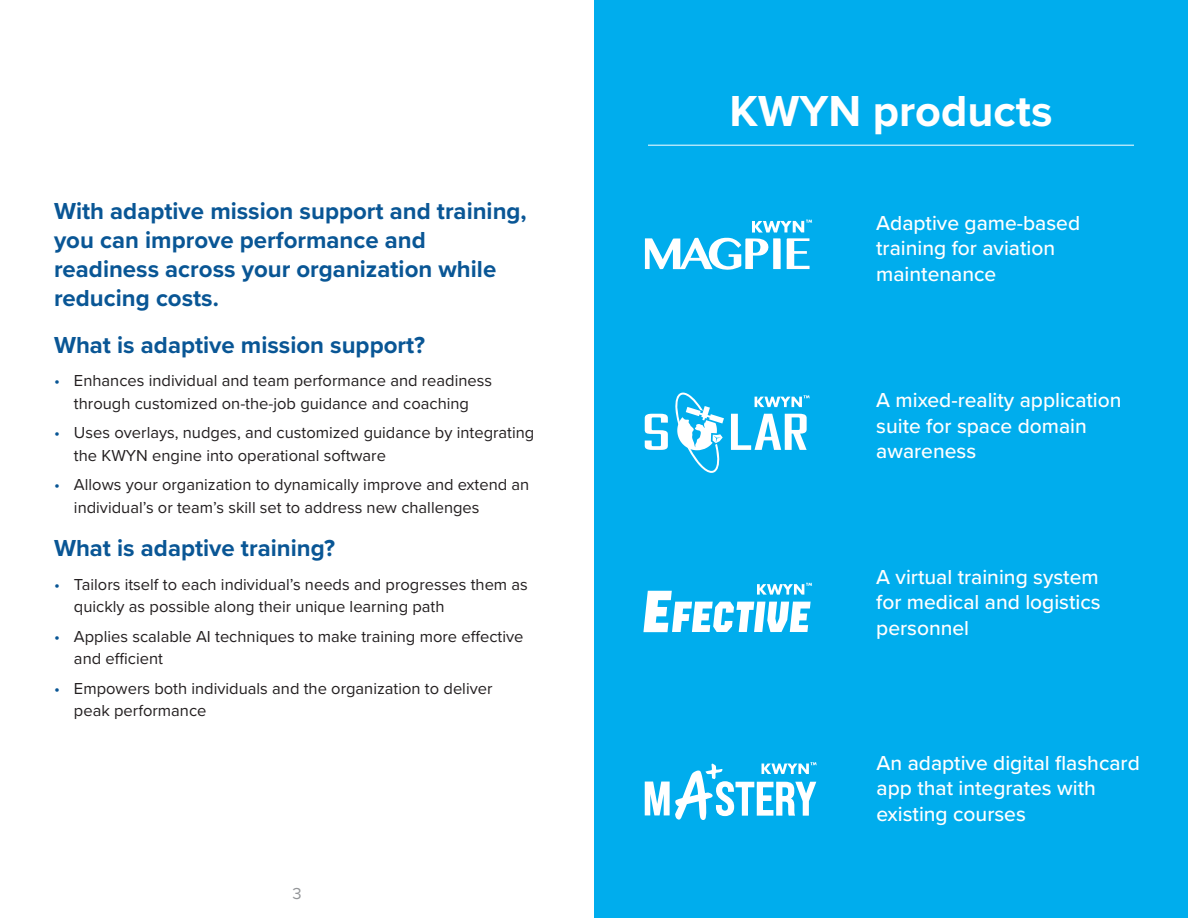
<style>
.page{position:relative;width:1188px;height:918px;background:#fff}
.page>*{position:absolute;margin:0;border:0;box-sizing:border-box;transform-origin:0 0}
.Body_Heading-Blue{font:700 45px "Proxima Nova";color:#fff}
.Body_Heading-Blue-2{font:700 24px/28.8px "Proxima Nova";color:#095695}
.t1{font:500 21px/25.5px "Proxima Nova";color:#fff}
.t2{font:16.5px/22.5px "Proxima Nova";color:#231f20}
.t3{font:16.5px "Proxima Nova";color:#939598}
.s1{color:#095695}
</style>
<div class="page">
<div style="left:594px;top:0;width:594px;height:918px;background:#00aded"></div>
<hr style="left:648px;top:145px;width:486px;height:1px;background:#fff">
<svg style="left:755px;top:395px;width:55px;height:12px"></svg>
<svg style="left:731px;top:414px;width:76px;height:36px"></svg>
<svg style="left:645px;top:414px;width:23px;height:36px"></svg>
<svg style="left:675px;top:393px;width:49px;height:80px"></svg>
<svg style="left:645px;top:762px;width:172px;height:58px"></svg>
<svg style="left:643px;top:583px;width:169px;height:49px"></svg>
<svg style="left:645px;top:220px;width:167px;height:50px"></svg>
<p class="Body_Heading-Blue-2" style="left:54px;top:196px;width:474px">With adaptive mission support and training, you can improve performance and readiness across your organization while reducing costs.</p>
<p class="Body_Heading-Blue-2" style="left:54px;top:330px;width:373px">What is adaptive mission support?</p>
<p class="t2" style="left:54px;top:369px;width:440px;text-align:center"><span class="s1">•</span> Enhances individual and team performance and readiness through customized on-the-job guidance and coaching</p>
<p class="t2" style="left:74px;top:421px;width:462px;text-indent:-20px"><span class="s1">•</span> Uses overlays, nudges, and customized guidance by integrating the KWYN engine into operational software</p>
<p class="t2" style="left:74px;top:473px;width:457px;text-indent:-20px"><span class="s1">•</span> Allows your organization to dynamically improve and extend an individual’s or team’s skill set to address new challenges</p>
<p class="Body_Heading-Blue-2" style="left:54px;top:533px;width:283px">What is adaptive training?</p>
<p class="t2" style="left:74px;top:572px;width:455px;text-indent:-20px"><span class="s1">•</span> Tailors itself to each individual’s needs and progresses them as quickly as possible along their unique learning path</p>
<p class="t2" style="left:74px;top:624px;width:451px;text-indent:-20px"><span class="s1">•</span> Applies scalable AI techniques to make training more effective and efficient</p>
<p class="t2" style="left:74px;top:676px;width:420px;text-indent:-20px"><span class="s1">•</span> Empowers both individuals and the organization to deliver peak performance</p>
<p class="t3" style="left:292px;top:881px;width:11px">3</p>
<p class="Body_Heading-Blue" style="left:729px;top:77px;width:325px">KWYN products</p>
<p class="t1" style="left:876px;top:209px;width:205px">Adaptive game-based training for aviation maintenance</p>
<p class="t1" style="left:876px;top:387px;width:247px">A mixed-reality application suite for space domain awareness</p>
<p class="t1" style="left:876px;top:563px;width:226px;text-align:justify">A virtual training system for medical and logistics personnel</p>
<p class="t1" style="left:877px;top:749px;width:265px">An adaptive digital flashcard app that integrates with existing courses</p>
</div>
